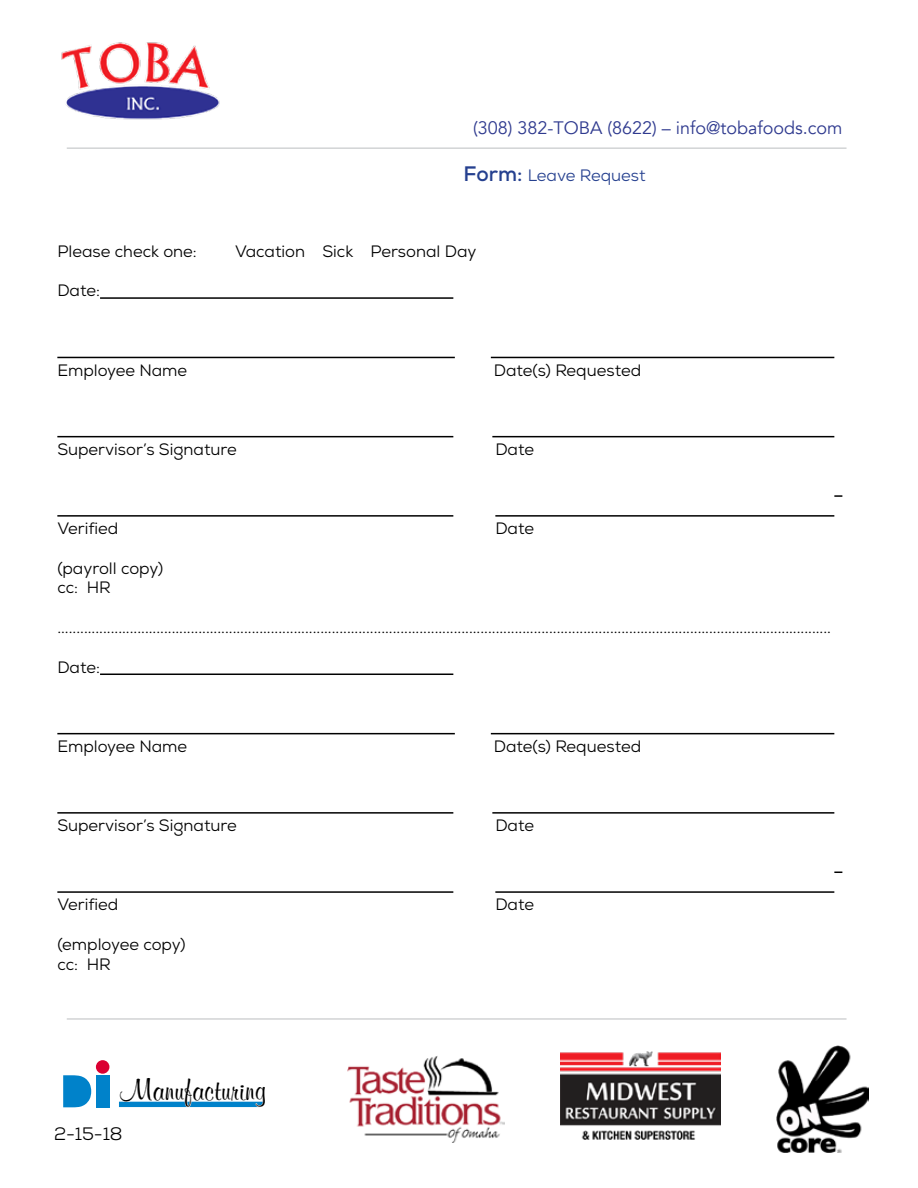
<style>
.page{position:relative;width:918px;height:1188px;background:#fff}
.page>*{position:absolute;margin:0;border:0;box-sizing:border-box;transform-origin:0 0}
.t1{font:700 30.9px "Murray Hill BT";color:#000}
.t2{font:18px "Avenir";color:#2f3a8f}
.t3{font:18px "Nexa";color:#000}
.t4{font:16.5px/19.8px "Nexa";color:#000}
.t5{font:16.5px "Nexa";color:#25408f}
.s1{font-weight:700;font-size:21px}
</style>
<div class="page">
<svg style="left:119px;top:1101px;width:145px;height:7px"></svg>
<div style="left:96px;top:1075px;width:14px;height:32px;background:#0082ca"></div>
<svg style="left:63px;top:1075px;width:28px;height:32px"></svg>
<div style="left:96px;top:1060px;width:13px;height:14px;background:#db0032;border-radius:50%"></div>
<img style="left:61px;top:42px;width:166px;height:106px">
<hr style="left:67px;top:1019px;width:780px;height:1px;background:#bcbec0">
<hr style="left:67px;top:148px;width:780px;height:1px;background:#bcbec0">
<img style="left:777px;top:1046px;width:92px;height:106px">
<img style="left:348px;top:1056px;width:156px;height:86px">
<img style="left:561px;top:1051px;width:160px;height:89px">
<hr style="left:100px;top:297px;width:353px;height:2px;background:#000">
<hr style="left:57px;top:357px;width:398px;height:1px;background:#000">
<hr style="left:491px;top:357px;width:343px;height:1px;background:#000">
<hr style="left:57px;top:436px;width:396px;height:1px;background:#000">
<hr style="left:492px;top:436px;width:342px;height:1px;background:#000">
<svg style="left:834px;top:495px;width:8px;height:2px"></svg>
<hr style="left:57px;top:515px;width:396px;height:2px;background:#000">
<hr style="left:495px;top:515px;width:339px;height:2px;background:#000">
<hr style="left:100px;top:674px;width:353px;height:1px;background:#000">
<hr style="left:57px;top:733px;width:398px;height:1px;background:#000">
<hr style="left:491px;top:733px;width:343px;height:1px;background:#000">
<hr style="left:57px;top:812px;width:396px;height:2px;background:#000">
<hr style="left:492px;top:812px;width:342px;height:2px;background:#000">
<hr style="left:57px;top:891px;width:396px;height:2px;background:#000">
<hr style="left:495px;top:891px;width:339px;height:2px;background:#000">
<p class="t2" style="left:473px;top:117px;width:371px">(308) 382-TOBA (8622) – info@tobafoods.com</p>
<p class="t5" style="left:464px;top:165px;width:183px"><span class="s1">Form:</span> Leave Request</p>
<p class="t4" style="left:57px;top:241px;width:141px">Please check one:</p>
<p class="t4" style="left:235px;top:241px;width:243px">Vacation Sick Personal Day</p>
<p class="t4" style="left:57px;top:281px;width:44px">Date:</p>
<p class="t4" style="left:57px;top:360px;width:131px">Employee Name</p>
<p class="t4" style="left:494px;top:360px;width:149px">Date(s) Requested</p>
<p class="t4" style="left:57px;top:439px;width:181px">Supervisor’s Signature</p>
<p class="t4" style="left:495px;top:439px;width:40px">Date</p>
<p class="t4" style="left:57px;top:518px;width:62px">Verified</p>
<p class="t4" style="left:495px;top:518px;width:40px">Date</p>
<p class="t4" style="left:57px;top:558px;width:107px">(payroll copy) cc: HR</p>
<p class="t4" style="left:57px;top:617px;width:775px">...........................................................................................................................................................................................................</p>
<p class="t4" style="left:57px;top:657px;width:44px">Date:</p>
<p class="t4" style="left:57px;top:736px;width:131px">Employee Name</p>
<p class="t4" style="left:494px;top:736px;width:149px">Date(s) Requested</p>
<p class="t4" style="left:57px;top:815px;width:181px">Supervisor’s Signature</p>
<p class="t4" style="left:495px;top:815px;width:40px">Date</p>
<p class="t4" style="left:57px;top:895px;width:62px">Verified</p>
<p class="t4" style="left:495px;top:895px;width:40px">Date</p>
<p class="t4" style="left:57px;top:934px;width:130px">(employee copy) cc: HR</p>
<h1 class="t1" style="left:120px;top:1071px;width:147px">Manufacturing</h1>
<p class="t3" style="left:54px;top:1123px;width:70px">2-15-18</p>
</div>
